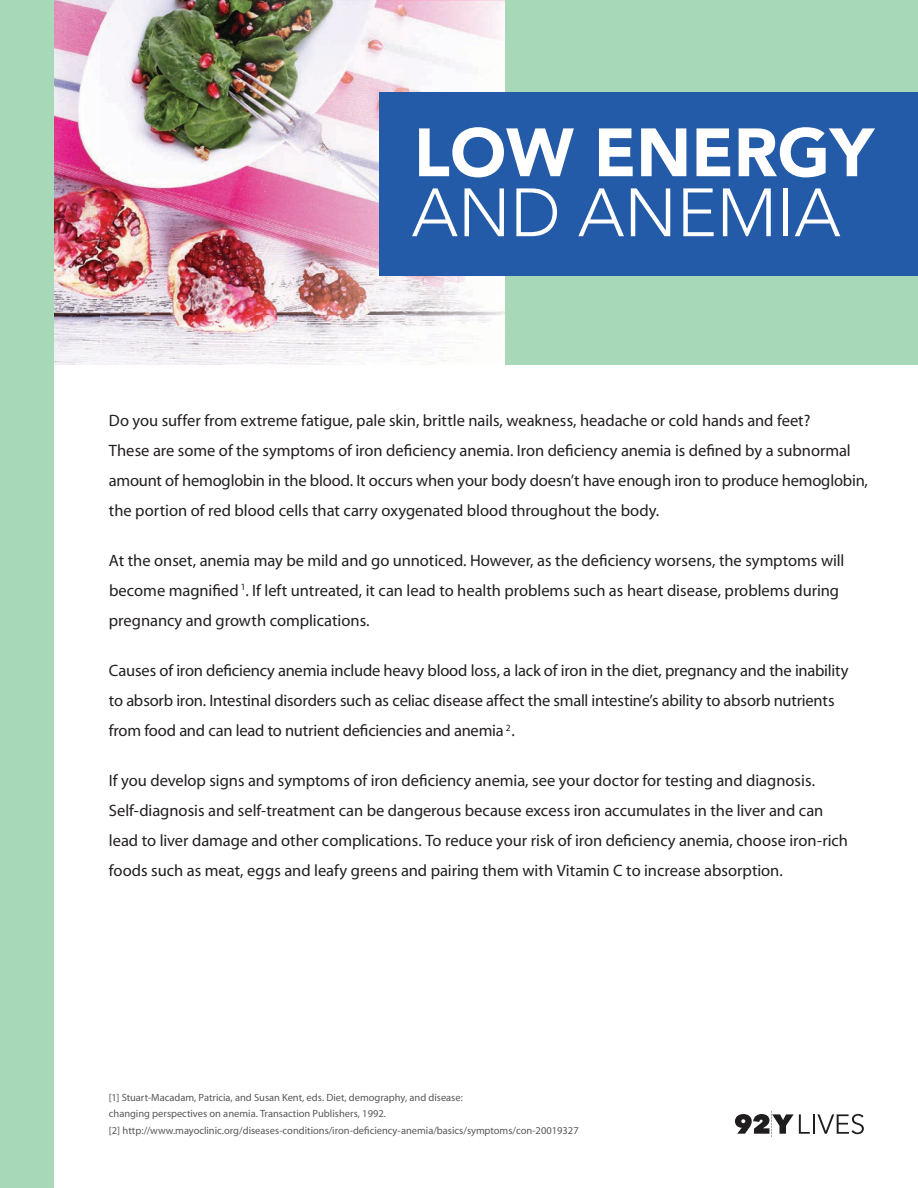
<style>
.page{position:relative;width:918px;height:1188px;background:#fff}
.page>*{position:absolute;margin:0;border:0;box-sizing:border-box;transform-origin:0 0}
.t1{font:900 67.5px "Avenir";color:#fff}
.t2{font:300 67.5px "Avenir";color:#fff}
.t3{font:16.5px/30px "Franklin Gothic URW Boo";letter-spacing:-.005em;color:#231f20}
.t4{font:10.5px/16.5px "Franklin Gothic URW Boo Ita";color:#57585a}
</style>
<div class="page">
<img style="left:54px;top:0;width:46px;height:365px">
<img style="left:100px;top:0;width:423px;height:365px">
<img style="left:100px;top:316px;width:304px;height:49px">
<div style="left:523px;top:0;width:395px;height:374px;background:#a7d8b7"></div>
<div style="left:46px;top:366px;width:872px;height:21px;background:#fff"></div>
<div style="left:0;top:0;width:54px;height:1188px;background:#a7d8b7"></div>
<div style="left:380px;top:92px;width:538px;height:184px;background:#245ba8"></div>
<hr style="left:813px;top:1114px;width:2px;height:20px;background:#201d1e">
<svg style="left:817px;top:1114px;width:47px;height:20px"></svg>
<svg style="left:735px;top:1111px;width:75px;height:26px"></svg>
<h1 class="t1" style="left:414px;top:95px;width:461px">LOW ENERGY</h1>
<h1 class="t2" style="left:412px;top:173px;width:430px">AND ANEMIA</h1>
<p class="t3" style="left:109px;top:406px;width:761px">Do you suffer from extreme fatigue, pale skin, brittle nails, weakness, headache or cold hands and feet?<br>These are some of the symptoms of iron deficiency anemia. Iron deficiency anemia is defined by a subnormal amount of hemoglobin in the blood. It occurs when your body doesn’t have enough iron to produce hemoglobin, the portion of red blood cells that carry oxygenated blood throughout the body.</p>
<p class="t3" style="left:109px;top:546px;width:737px">At the onset, anemia may be mild and go unnoticed. However, as the deficiency worsens, the symptoms will become magnified <sup>1</sup>. If left untreated, it can lead to health problems such as heart disease, problems during pregnancy and growth complications.</p>
<p class="t3" style="left:109px;top:656px;width:741px">Causes of iron deficiency anemia include heavy blood loss, a lack of iron in the diet, pregnancy and the inability to absorb iron. Intestinal disorders such as celiac disease affect the small intestine’s ability to absorb nutrients from food and can lead to nutrient deficiencies and anemia <sup>2</sup>.</p>
<p class="t3" style="left:109px;top:766px;width:741px">If you develop signs and symptoms of iron deficiency anemia, see your doctor for testing and diagnosis.<br>Self-diagnosis and self-treatment can be dangerous because excess iron accumulates in the liver and can lead to liver damage and other complications. To reduce your risk of iron deficiency anemia, choose iron-rich foods such as meat, eggs and leafy greens and pairing them with Vitamin C to increase absorption.</p>
<p class="t4" style="left:109px;top:1089px;width:471px">[1] Stuart-Macadam, Patricia, and Susan Kent, eds. Diet, demography, and disease:<br>changing perspectives on anemia. Transaction Publishers, 1992.<br>[2] http://www.mayoclinic.org/diseases-conditions/iron-deficiency-anemia/basics/symptoms/con-20019327</p>
</div>
